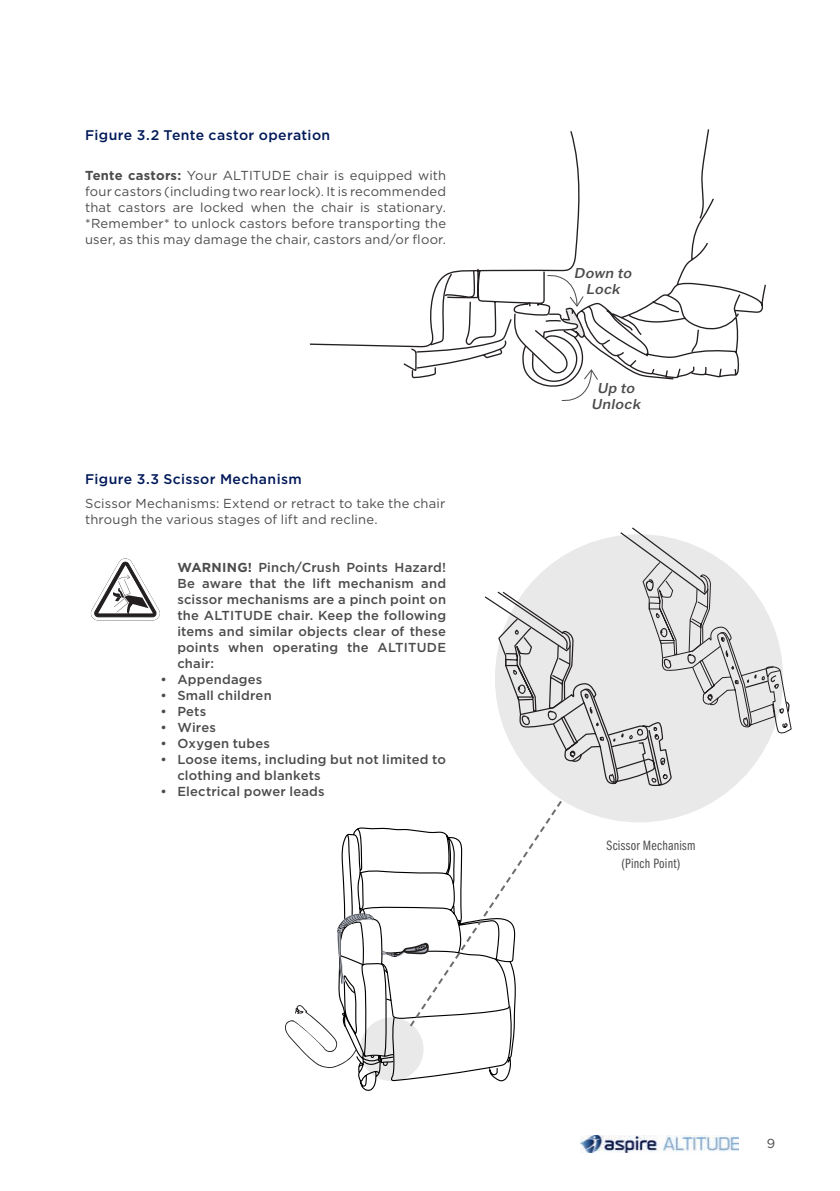
<style>
.page{position:relative;width:840px;height:1191px;background:#fff}
.page>*{position:absolute;margin:0;border:0;box-sizing:border-box;transform-origin:0 0}
.subsub{font:500 14px "Gotham";letter-spacing:.025em;color:#011958}
.table2{font:14px "Franklin Gothic Book Cmpr";letter-spacing:.02em;color:#4b4c4d}
.table2-2{font:italic 500 14px/16px "Franklin Gothic ATF";color:#4b4c4d;text-align:center}
.body{font:500 13px/16px "Gotham";letter-spacing:.015em;color:#4b4c4d;text-align:justify}
.body-2{font:13px/16px "Gotham";letter-spacing:.015em;color:#4b4c4d;text-align:justify}
.s1{font-weight:700}
</style>
<div class="page">
<img style="left:580px;top:1135px;width:157px;height:17px">
<svg style="left:90px;top:558px;width:70px;height:63px"></svg>
<svg style="left:285px;top:531px;width:506px;height:560px"></svg>
<svg style="left:309px;top:129px;width:457px;height:258px"></svg>
<svg style="left:546px;top:274px;width:39px;height:65px"></svg>
<svg style="left:560px;top:368px;width:38px;height:33px"></svg>
<p class="subsub" style="left:85px;top:127px;width:246px">Figure 3.2 Tente castor operation</p>
<p class="body-2" style="left:85px;top:167px;width:362px"><span class="s1">Tente castors:</span> Your ALTITUDE chair is equipped with four castors (including two rear lock). It is recommended that castors are locked when the chair is stationary. *Remember* to unlock castors before transporting the user, as this may damage the chair, castors and/or floor.</p>
<p class="subsub" style="left:85px;top:471px;width:218px">Figure 3.3 Scissor Mechanism</p>
<p class="body-2" style="left:85px;top:495px;width:361px">Scissor Mechanisms: Extend or retract to take the chair</p>
<p class="body-2" style="left:85px;top:511px;width:294px">through the various stages of lift and recline.</p>
<p class="body" style="left:177px;top:559px;width:270px"><span class="s1">WARNING!</span> Pinch/Crush Points Hazard!<br>Be aware that the lift mechanism and scissor mechanisms are a pinch point on the ALTITUDE chair. Keep the following items and similar objects clear of these points when operating the ALTITUDE chair:</p>
<p class="body" style="left:160px;top:671px;width:103px">• Appendages</p>
<p class="body" style="left:160px;top:687px;width:113px">• Small children</p>
<p class="body" style="left:160px;top:703px;width:47px">• Pets</p>
<p class="body" style="left:160px;top:719px;width:57px">• Wires</p>
<p class="body" style="left:160px;top:735px;width:111px">• Oxygen tubes</p>
<p class="body" style="left:177px;top:751px;width:270px;text-indent:-17px">• Loose items, including but not limited to clothing and blankets</p>
<p class="body" style="left:160px;top:783px;width:166px">• Electrical power leads</p>
<p class="table2-2" style="left:573px;top:264px;width:62px">Down to<br>Lock</p>
<p class="table2-2" style="left:591px;top:380px;width:54px">Up to<br>Unlock</p>
<p class="table2" style="left:606px;top:837px;width:90px">Scissor Mechanism</p>
<p class="table2" style="left:621px;top:855px;width:60px">(Pinch Point)</p>
<p class="body-2" style="left:766px;top:1135px;width:10px">9</p>
</div>
